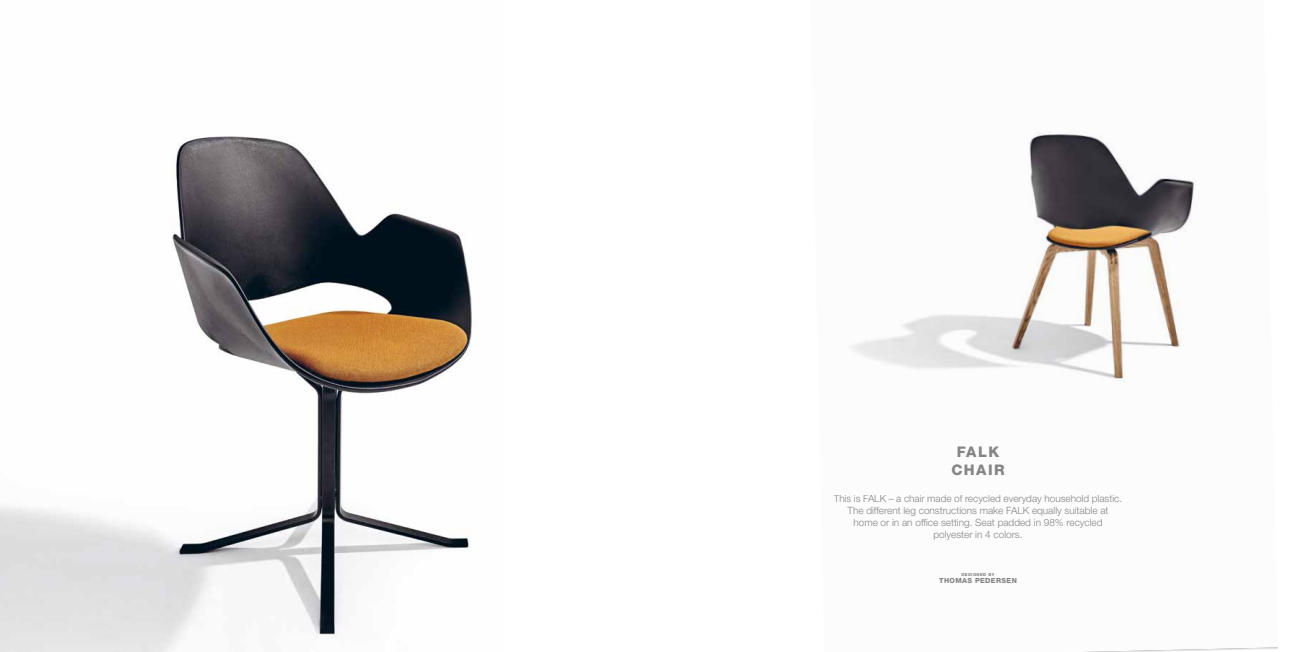
<style>
.page{position:relative;width:1304px;height:652px;background:#fff}
.page>*{position:absolute;margin:0;border:0;box-sizing:border-box;transform-origin:0 0}
.t1{font:800 14.6px/17.9px "Helvetica Neue LT Pro";letter-spacing:.1em;color:#878787;text-align:center}
.t2{font:300 10px/12px "Helvetica Neue LT Pro";color:#878787;text-align:center}
.t3{font:800 7px "Helvetica Neue LT Pro";letter-spacing:.05em;color:#878787}
.t4{font:800 4.1px "Helvetica Neue LT Pro";letter-spacing:.1em;color:#878787}
</style>
<div class="page">
<img style="left:0;top:136px;width:472px;height:516px">
<img style="left:851px;top:132px;width:427px;height:520px">
<h1 class="t1" style="left:951px;top:443px;width:55px">FALK<br>CHAIR</h1>
<p class="t2" style="left:834px;top:493px;width:290px">This is FALK – a chair made of recycled everyday household plastic.<br>The different leg constructions make FALK equally suitable at<br>home or in an office setting. Seat padded in 98% recycled polyester in 4 colors.</p>
<p class="t4" style="left:961px;top:572px;width:35px">DESIGNED BY</p>
<p class="t3" style="left:939px;top:577px;width:79px">THOMAS PEDERSEN</p>
</div>
